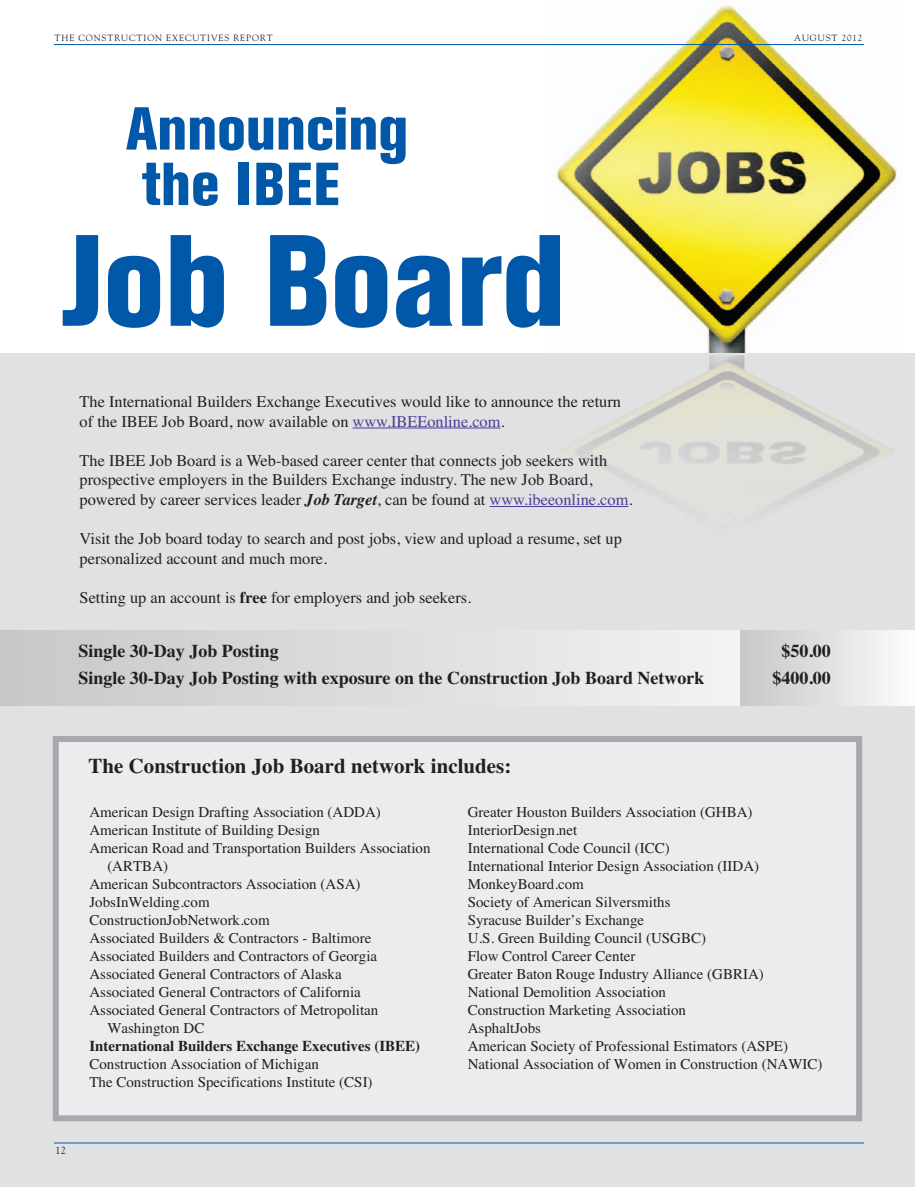
<style>
.page{position:relative;width:918px;height:1188px;background:#fff}
.page>*{position:absolute;margin:0;border:0;box-sizing:border-box;transform-origin:0 0}
.t1{font:800 condensed 128.4px "Akzidenz Grotesk BE";color:#0157a8}
.t2{font:800 condensed 60px/55.5px "Akzidenz Grotesk BE";color:#0157a8}
.t3{font:700 21px "Times";color:#231f20}
.t4{font:700 18px "Times";color:#231f20}
.t5{font:16.35px/19.6px "Times";color:#231f20}
.t6{font:15px/18px "Times";color:#231f20}
.t7{font:700 15px "Times";color:#231f20}
.t8{font:10.5px "Goudy";color:#231f20}
.t9{font:9px "Goudy";letter-spacing:.1em;color:#231f20}
.s1{color:#4d3c98}
.s2{font-weight:700;font-style:italic}
.s3{font-weight:700}
</style>
<div class="page">
<img style="left:551px;top:5px;width:346px;height:348px">
<div style="left:0;top:353px;width:915px;height:834px;background:#e0e1e3"></div>
<svg style="left:0;top:630px;width:740px;height:76px"></svg>
<div style="left:740px;top:630px;width:175px;height:76px;background:linear-gradient(to right,#c6c7ca,#fcfdfd)"></div>
<svg style="left:720px;top:539px;width:13px;height:2px"></svg>
<img style="left:560px;top:355px;width:334px;height:152px">
<hr style="left:353px;top:428px;width:148px;height:1px;background:#4d3c98">
<hr style="left:490px;top:506px;width:138px;height:1px;background:#4d3c98">
<div style="left:59px;top:742px;width:797px;height:373px;background:#ececee"></div>
<div style="left:53px;top:736px;width:809px;height:385px;border:6px solid #a8a9ad"></div>
<hr style="left:54px;top:44px;width:810px;height:1px;background:#0157a8">
<hr style="left:54px;top:1143px;width:810px;height:1px;background:#0157a8">
<p class="t9" style="left:55px;top:34px;width:220px">THE CONSTRUCTION EXECUTIVES REPORT</p>
<p class="t9" style="left:794px;top:34px;width:70px">AUGUST 2012</p>
<h2 class="t2" style="left:126px;top:106px;width:284px">Announcing the IBEE</h2>
<h1 class="t1" style="left:61px;top:235px;width:507px">Job Board</h1>
<p class="t5" style="left:80px;top:393px;width:543px">The International Builders Exchange Executives would like to announce the return of the IBEE Job Board, now available on <span class="s1">www.IBEEonline.com</span>.</p>
<p class="t5" style="left:80px;top:452px;width:554px">The IBEE Job Board is a Web-based career center that connects job seekers with prospective employers in the Builders Exchange industry. The new Job Board, powered by career services leader <span class="s2">Job Target</span>, can be found at <span class="s1">www.ibeeonline.com</span>.</p>
<p class="t5" style="left:80px;top:531px;width:544px">Visit the Job board today to search and post jobs, view and upload a resume, set up personalized account and much more.</p>
<p class="t5" style="left:80px;top:589px;width:393px">Setting up an account is <span class="s3">free</span> for employers and job seekers.</p>
<p class="t4" style="left:78px;top:644px;width:202px">Single 30-Day Job Posting</p>
<p class="t4" style="left:781px;top:644px;width:51px">$50.00</p>
<p class="t4" style="left:78px;top:671px;width:628px">Single 30-Day Job Posting with exposure on the Construction Job Board Network</p>
<p class="t4" style="left:772px;top:671px;width:60px">$400.00</p>
<h3 class="t3" style="left:88px;top:758px;width:424px">The Construction Job Board network includes:</h3>
<p class="t8" style="left:56px;top:1146px;width:12px">12</p>
<p class="t6" style="left:89px;top:805px;width:293px">American Design Drafting Association (ADDA)</p>
<p class="t6" style="left:89px;top:823px;width:232px">American Institute of Building Design</p>
<p class="t6" style="left:89px;top:841px;width:343px">American Road and Transportation Builders Association</p>
<p class="t6" style="left:107px;top:859px;width:62px">(ARTBA)</p>
<p class="t6" style="left:89px;top:877px;width:273px">American Subcontractors Association (ASA)</p>
<p class="t6" style="left:89px;top:895px;width:122px">JobsInWelding.com</p>
<p class="t6" style="left:89px;top:913px;width:182px">ConstructionJobNetwork.com</p>
<p class="t6" style="left:89px;top:931px;width:284px">Associated Builders &amp; Contractors - Baltimore</p>
<p class="t6" style="left:89px;top:949px;width:289px">Associated Builders and Contractors of Georgia</p>
<p class="t6" style="left:89px;top:967px;width:254px">Associated General Contractors of Alaska</p>
<p class="t6" style="left:89px;top:985px;width:273px">Associated General Contractors of California</p>
<p class="t6" style="left:89px;top:1003px;width:291px">Associated General Contractors of Metropolitan</p>
<p class="t6" style="left:107px;top:1021px;width:99px">Washington DC</p>
<p class="t7" style="left:89px;top:1041px;width:332px">International Builders Exchange Executives (IBEE)</p>
<p class="t6" style="left:89px;top:1057px;width:285px">Construction Association of Michigan<br>The Construction Specifications Institute (CSI)</p>
<p class="t6" style="left:468px;top:805px;width:356px">Greater Houston Builders Association (GHBA)<br>InteriorDesign.net<br>International Code Council (ICC)<br>International Interior Design Association (IIDA)<br>MonkeyBoard.com<br>Society of American Silversmiths<br>Syracuse Builder’s Exchange<br>U.S. Green Building Council (USGBC)<br>Flow Control Career Center<br>Greater Baton Rouge Industry Alliance (GBRIA)<br>National Demolition Association<br>Construction Marketing Association<br>AsphaltJobs<br>American Society of Professional Estimators (ASPE)<br>National Association of Women in Construction (NAWIC)</p>
</div>
